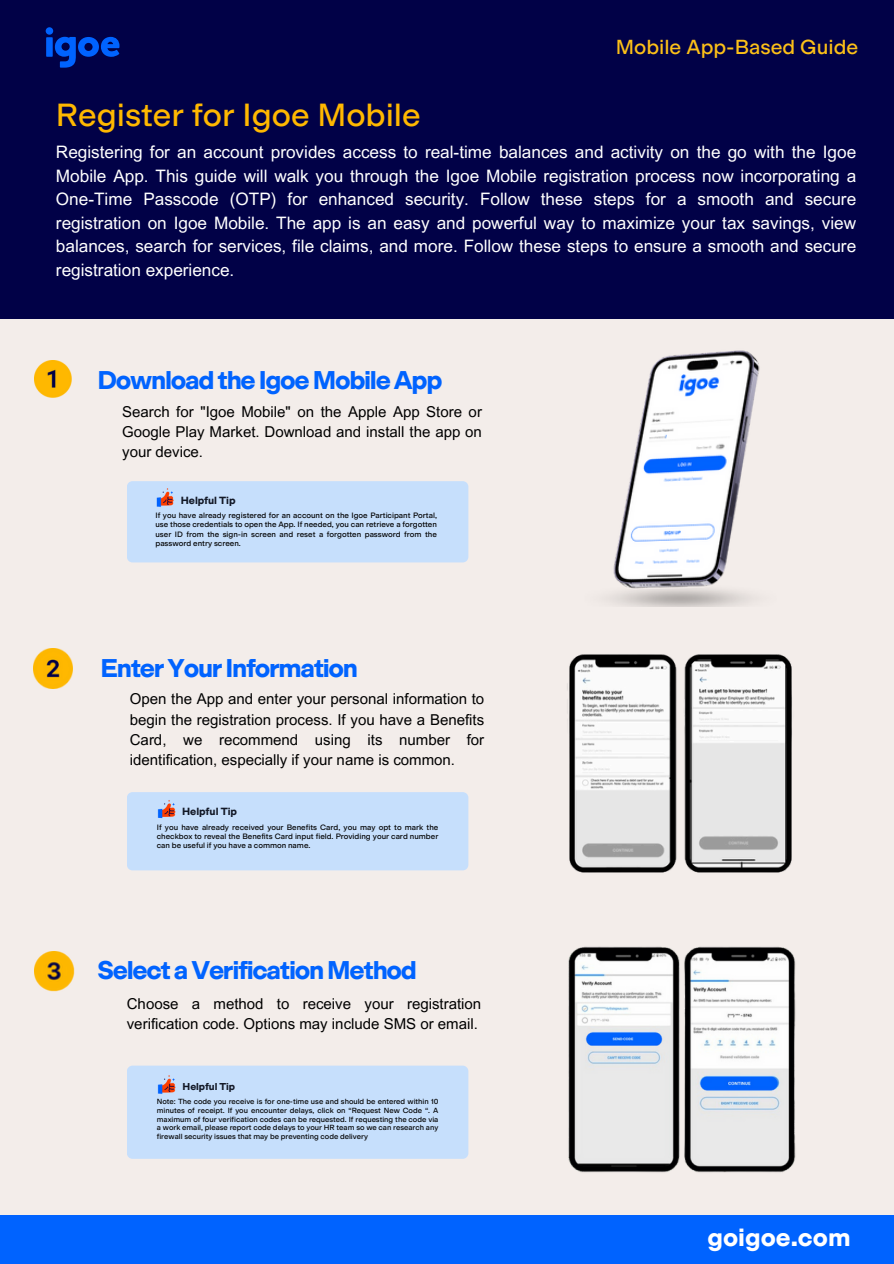
<style>
.page{position:relative;width:894px;height:1264px;background:#fff}
.page>*{position:absolute;margin:0;border:0;box-sizing:border-box;transform-origin:0 0}
.t1{font:32.4px "Modern Gothic";color:#ffb800}
.t2{font:700 25.95px "Modern Gothic";letter-spacing:-.05em;color:#0063ff}
.t3{font:700 25.2px "Modern Gothic";color:#fff}
.t4{font:20.55px "Modern Gothic";color:#fcc018}
.t5{font:17.1px/23.7px "Arial MT Pro";color:#fff;text-align:justify}
.t6{font:15px/20.2px "Arial MT Pro";color:#000;text-align:justify}
.t7{font:700 10.5px "Modern Gothic";letter-spacing:-.01em;color:#121826}
.t8{font:700 10.2px "Modern Gothic";letter-spacing:-.01em;color:#121826}
.t9{font:7.8px/9.1px "Modern Gothic";letter-spacing:-.005em;color:#000;text-align:justify}
.t10{font:7.5px/8.9px "Modern Gothic";letter-spacing:-.005em;color:#000;text-align:justify}
</style>
<div class="page">
<div style="left:0;top:0;width:893px;height:1263px;background:#f3edea"></div>
<div style="left:0;top:0;width:893px;height:319px;background:#010147"></div>
<div style="left:46px;top:27px;width:7px;height:8px;background:#0063ff;border-radius:50%"></div>
<div style="left:46px;top:37px;width:7px;height:20px;background:#0063ff"></div>
<svg style="left:55px;top:36px;width:64px;height:32px"></svg>
<div style="left:0;top:1215px;width:893px;height:48px;background:#0063ff"></div>
<img style="left:35px;top:360px;width:37px;height:37px">
<img style="left:35px;top:951px;width:39px;height:40px">
<img style="left:567px;top:654px;width:225px;height:219px">
<img style="left:568px;top:946px;width:228px;height:227px">
<img style="left:608px;top:350px;width:152px;height:256px">
<div style="left:127px;top:792px;width:341px;height:78px;background:#c6dffc"></div>
<img style="left:152px;top:799px;width:28px;height:23px">
<div style="left:127px;top:1065px;width:341px;height:93px;background:#c6dffd;border-radius:6px"></div>
<img style="left:157px;top:1075px;width:19px;height:19px">
<div style="left:127px;top:481px;width:341px;height:81px;background:#c6dffc"></div>
<img style="left:151px;top:488px;width:28px;height:23px">
<img style="left:33px;top:649px;width:40px;height:39px">
<p class="t4" style="left:615px;top:34px;width:244px">Mobile App-Based Guide</p>
<h6 class="t1" style="left:56px;top:96px;width:366px">Register for Igoe Mobile</h6>
<p class="t5" style="left:56px;top:142px;width:801px">Registering for an account provides access to real-time balances and activity on the go with the Igoe Mobile App. This guide will walk you through the Igoe Mobile registration process now incorporating a One-Time Passcode (OTP) for enhanced security. Follow these steps for a smooth and secure registration on Igoe Mobile. The app is an easy and powerful way to maximize your tax savings, view balances, search for services, file claims, and more. Follow these steps to ensure a smooth and secure registration experience.</p>
<p class="t2" style="left:97px;top:364px;width:346px">Download the Igoe Mobile App</p>
<h3 class="t6" style="left:122px;top:403px;width:361px">Search for "Igoe Mobile" on the Apple App Store or Google Play Market. Download and install the app on your device.</h3>
<p class="t7" style="left:181px;top:494px;width:56px">Helpful Tip</p>
<p class="t9" style="left:155px;top:511px;width:283px">If you have already registered for an account on the Igoe Participant Portal, use those credentials to open the App. If needed, you can retrieve a forgotten user ID from the sign-in screen and reset a forgotten password from the password entry screen.</p>
<h1 class="t2" style="left:100px;top:652px;width:259px">Enter Your Information</h1>
<h4 class="t6" style="left:130px;top:690px;width:356px">Open the App and enter your personal information to begin the registration process. If you have a Benefits Card, we recommend using its number for identification, especially if your name is common.</h4>
<p class="t7" style="left:182px;top:805px;width:56px">Helpful Tip</p>
<p class="t9" style="left:157px;top:822px;width:283px">If you have already received your Benefits Card, you may opt to mark the checkbox to reveal the Benefits Card input field. Providing your card number can be useful if you have a common name.</p>
<p class="t2" style="left:97px;top:953px;width:321px">Select a Verification Method</p>
<p class="t6" style="left:127px;top:995px;width:356px">Choose a method to receive your registration verification code. Options may include SMS or email.</p>
<h6 class="t8" style="left:182px;top:1080px;width:54px">Helpful Tip</h6>
<p class="t10" style="left:157px;top:1096px;width:283px">Note: The code you receive is for one-time use and should be entered within 10 minutes of receipt. If you encounter delays, click on “Request New Code “. A maximum of four verification codes can be requested. If requesting the code via a work email, please report code delays to your HR team so we can research any firewall security issues that may be preventing code delivery</p>
<h5 class="t3" style="left:707px;top:1222px;width:144px">goigoe.com</h5>
</div>
